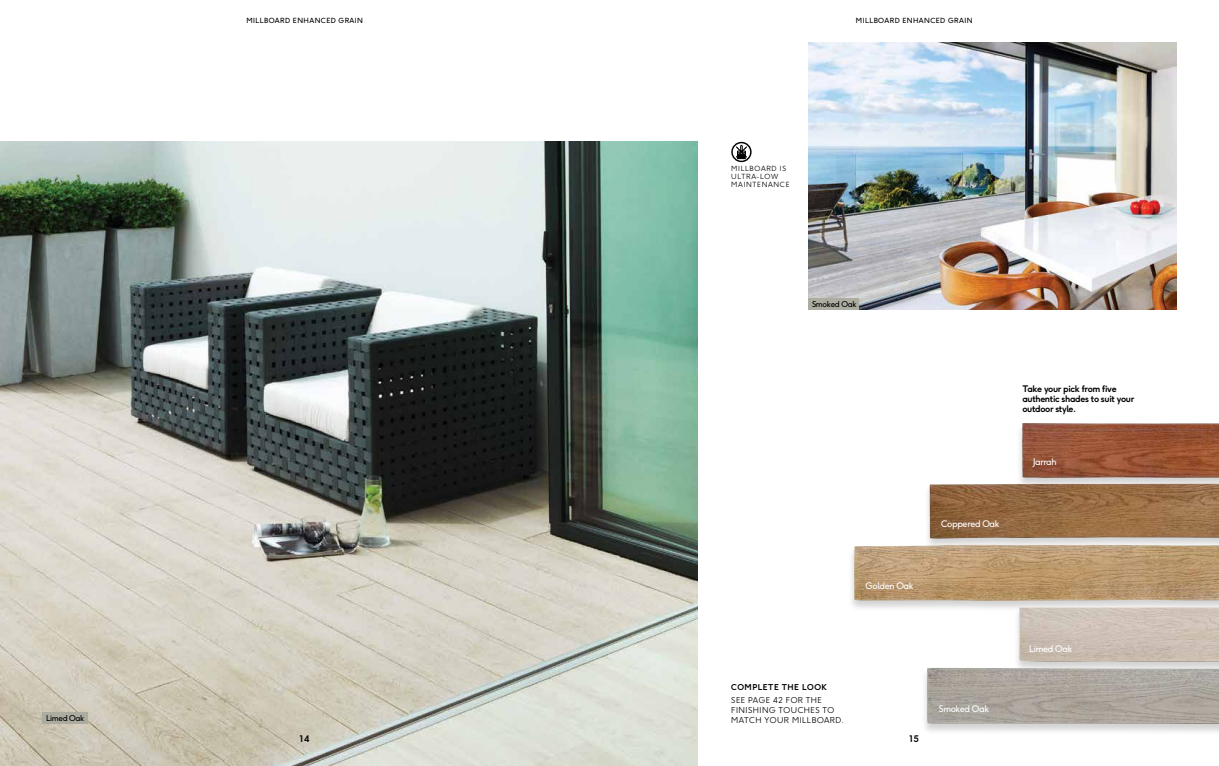
<style>
.page{position:relative;width:1219px;height:766px;background:#fff}
.page>*{position:absolute;margin:0;border:0;box-sizing:border-box;transform-origin:0 0}
.t1{font:700 9px/10px "F37 Ginger";letter-spacing:-.04em;color:#000}
.t2{font:9px "F37 Ginger";letter-spacing:-.04em;color:#fff}
.t3{font:300 8px/10px "F37 Ginger";letter-spacing:.06em;color:#000}
.t4{font:8px "F37 Ginger";letter-spacing:-.04em;color:#000}
.t5{font:700 8px "F37 Ginger";letter-spacing:.06em;color:#000}
.t6{font:7px "F37 Ginger";letter-spacing:.06em;color:#000}
.t7{font:300 7px/8px "F37 Ginger";letter-spacing:.1em;color:#000}
</style>
<div class="page">
<div style="left:1016px;top:422px;width:203px;height:67px;background:#000;opacity:.18"></div>
<img style="left:1022px;top:423px;width:197px;height:54px">
<div style="left:848px;top:544px;width:371px;height:68px;background:#000;opacity:.18"></div>
<img style="left:854px;top:544px;width:365px;height:57px">
<div style="left:923px;top:483px;width:296px;height:67px;background:#000;opacity:.18"></div>
<img style="left:929px;top:483px;width:290px;height:56px">
<img style="left:809px;top:43px;width:367px;height:266px">
<div style="left:809px;top:298px;width:50px;height:11px;background:#acaca1"></div>
<div style="left:1013px;top:606px;width:206px;height:67px;background:#000;opacity:.18"></div>
<img style="left:1019px;top:607px;width:200px;height:54px">
<div style="left:921px;top:667px;width:298px;height:68px;background:#000;opacity:.18"></div>
<img style="left:927px;top:667px;width:292px;height:56px">
<svg style="left:735px;top:145px;width:13px;height:14px"></svg>
<div style="left:731px;top:142px;width:21px;height:20px;border:1px solid #000;border-radius:50%"></div>
<img style="left:0;top:142px;width:697px;height:623px">
<div style="left:43px;top:712px;width:45px;height:11px;background:#acaca1"></div>
<p class="t6" style="left:246px;top:18px;width:117px">MILLBOARD EN HANCED GRAIN</p>
<p class="t4" style="left:46px;top:714px;width:40px">Limed Oak</p>
<p class="t1" style="left:300px;top:734px;width:11px">14</p>
<p class="t6" style="left:856px;top:18px;width:117px">MILLBOARD EN HANCED GRAIN</p>
<p class="t7" style="left:731px;top:165px;width:41px">MI LLBOARD</p>
<p class="t7" style="left:780px;top:165px;width:8px">I S</p>
<p class="t7" style="left:731px;top:173px;width:49px">U LTRA-LOW<br>MAINTENANCE</p>
<p class="t4" style="left:812px;top:300px;width:46px">Smoked Oak</p>
<p class="t2" style="left:865px;top:581px;width:49px">Golden Oak</p>
<p class="t2" style="left:941px;top:519px;width:60px">Coppered Oak</p>
<p class="t5" style="left:731px;top:683px;width:97px">COMPLETE THE LOOK</p>
<p class="t3" style="left:731px;top:695px;width:98px">SEE PAGE 42 FOR THE<br>FINISHING TOUCHES TO<br>MAT</p>
<p class="t3" style="left:749px;top:715px;width:60px">CH YOUR MILLBOA</p>
<p class="t3" style="left:830px;top:715px;width:15px">RD.</p>
<p class="t1" style="left:909px;top:734px;width:11px">15</p>
<p class="t2" style="left:939px;top:704px;width:52px">Smoked Oak</p>
<p class="t1" style="left:1022px;top:385px;width:113px">Take your pick from five authentic shades to suit your outdoor style.</p>
<p class="t2" style="left:1033px;top:458px;width:25px">Jarrah</p>
<p class="t2" style="left:1029px;top:644px;width:45px">Limed Oak</p>
</div>
